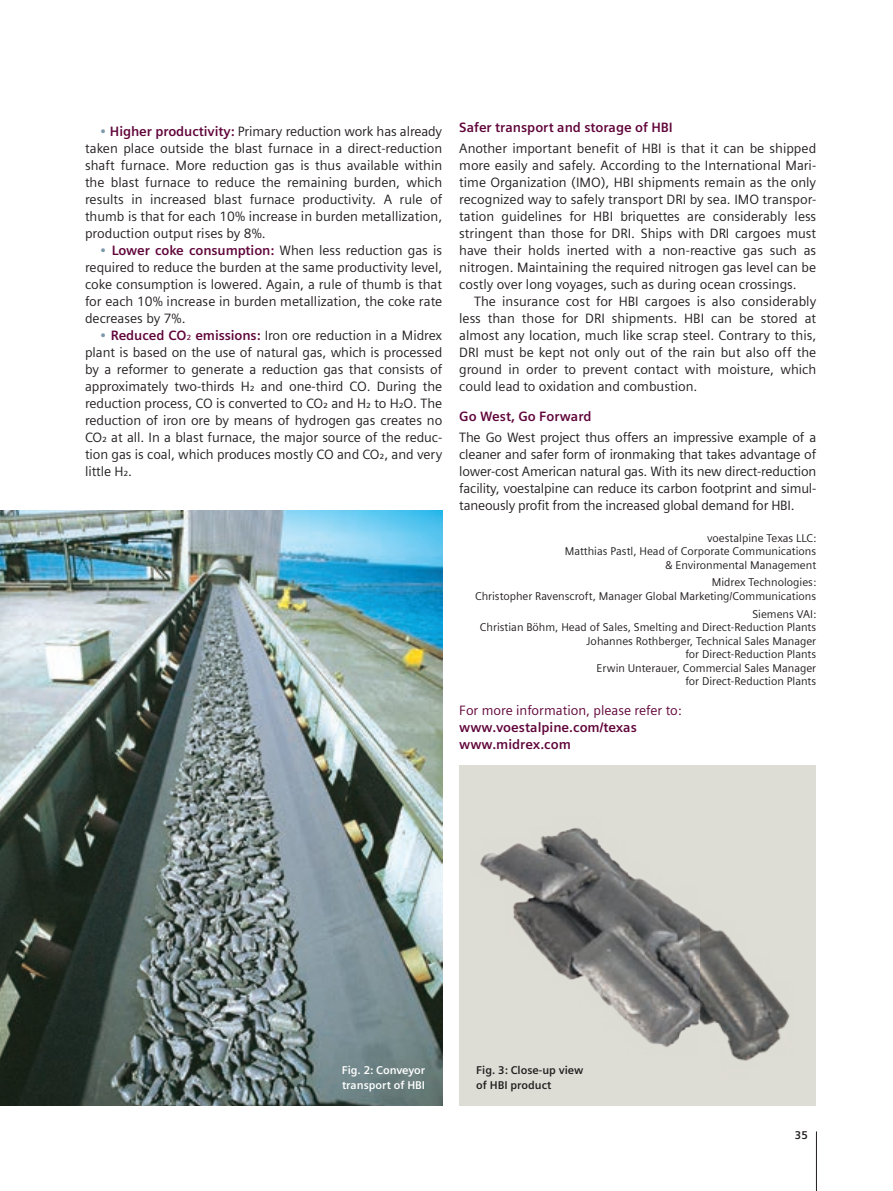
<style>
.page{position:relative;width:893px;height:1191px;background:#fff}
.page>*{position:absolute;margin:0;border:0;box-sizing:border-box;transform-origin:0 0}
.t1{font:13.5px/17px "Siemens Sans";color:#231f20;text-align:justify}
.t2{font:700 13.5px/17px "Siemens Sans";color:#60053a}
.t3{font:13.5px "Siemens Sans";color:#60053a}
.t4{font:11.25px/13.5px "Siemens Sans";color:#231f20;text-align:right}
.t5{font:700 11.25px/14.9px "Siemens Sans";color:#231f20}
.t6{font:700 11.25px/14.9px "Siemens Sans";color:#fff}
.s1{color:#7b99a9}
.s2{font-weight:700;color:#60053a}
.s3{color:#60053a}
</style>
<div class="page">
<hr style="left:816px;top:1131px;width:1px;height:60px;background:#231f20">
<img style="left:0;top:510px;width:442px;height:596px">
<div style="left:459px;top:766px;width:357px;height:340px;background:#deddd5"></div>
<img style="left:699px;top:918px;width:91px;height:143px">
<img style="left:480px;top:827px;width:219px;height:220px">
<p class="t1" style="left:85px;top:123px;width:359px;text-indent:15px"><span class="s1">•</span> <span class="s2">Higher productivity:</span> Primary reduction work has already taken place outside the blast furnace in a direct-reduction shaft furnace. More reduction gas is thus available within the blast furnace to reduce the remaining burden, which results in increased blast furnace productivity. A rule of thumb is that for each 10% increase in burden metallization, production output rises by 8%.</p>
<p class="t1" style="left:85px;top:242px;width:359px;text-indent:15px"><span class="s1">•</span> <span class="s2">Lower coke consumption:</span> When less reduction gas is required to reduce the burden at the same productivity level, coke consumption is lowered. Again, a rule of thumb is that for each 10% increase in burden metallization, the coke rate decreases by 7%.</p>
<p class="t1" style="left:85px;top:327px;width:359px;text-indent:15px"><span class="s1">•</span> <span class="s2">Reduced CO</span><span class="s3">₂</span> <span class="s2">emissions:</span> Iron ore reduction in a Midrex plant is based on the use of natural gas, which is processed by a reformer to generate a reduction gas that consists of approximately two-thirds H₂ and one-third CO. During the reduction process, CO is converted to CO₂ and H₂ to H₂O. The reduction of iron ore by means of hydrogen gas creates no CO₂ at all. In a blast furnace, the major source of the reduc&shy;tion gas is coal, which produces mostly CO and CO₂, and very little H₂.</p>
<p class="t2" style="left:459px;top:118px;width:215px">Safer transport and storage of HBI</p>
<p class="t1" style="left:459px;top:140px;width:359px">Another important benefit of HBI is that it can be shipped more easily and safely. According to the International Mari&shy;time Organization (IMO), HBI shipments remain as the only recognized way to safely transport DRI by sea. IMO transpor&shy;tation guidelines for HBI briquettes are considerably less stringent than those for DRI. Ships with DRI cargoes must have their holds inerted with a non-reactive gas such as nitrogen. Maintaining the required nitrogen gas level can be costly over long voyages, such as during ocean crossings.</p>
<p class="t1" style="left:459px;top:293px;width:359px;text-indent:15px">The insurance cost for HBI cargoes is also considerably less than those for DRI shipments. HBI can be stored at almost any location, much like scrap steel. Contrary to this, DRI must be kept not only out of the rain but also off the ground in order to prevent contact with moisture, which could lead to oxidation and combustion.</p>
<p class="t2" style="left:459px;top:408px;width:134px">Go West, Go Forward</p>
<p class="t1" style="left:459px;top:429px;width:358px">The Go West project thus offers an impressive example of a cleaner and safer form of ironmaking that takes advantage of lower-cost American natural gas. With its new direct-reduction facility, voestalpine can reduce its carbon footprint and simul&shy;taneously profit from the increased global demand for HBI.</p>
<p class="t4" style="left:565px;top:531px;width:253px">voestalpine Texas LLC:<br>Matthias Pastl, Head of Corporate Communications &amp; Environmental Management</p>
<p class="t4" style="left:475px;top:576px;width:343px">Midrex Technologies:<br>Christopher Ravenscroft, Manager Global Marketing/Communications</p>
<p class="t4" style="left:480px;top:607px;width:338px">Siemens VAI:<br>Christian Böhm, Head of Sales, Smelting and Direct-Reduction Plants Johannes Rothberger, Technical Sales Manager<br>for Direct-Reduction Plants<br>Erwin Unterauer, Commercial Sales Manager<br>for Direct-Reduction Plants</p>
<p class="t3" style="left:459px;top:702px;width:224px">For more information, please refer to:</p>
<p class="t2" style="left:459px;top:718px;width:179px">www.voestalpine.com/texas www.midrex.com</p>
<p class="t6" style="left:342px;top:1062px;width:85px">Fig. 2: Conveyor transport of HBI</p>
<p class="t5" style="left:476px;top:1062px;width:109px">Fig. 3: Close-up view of HBI product</p>
<p class="t5" style="left:795px;top:1128px;width:15px">35</p>
</div>
